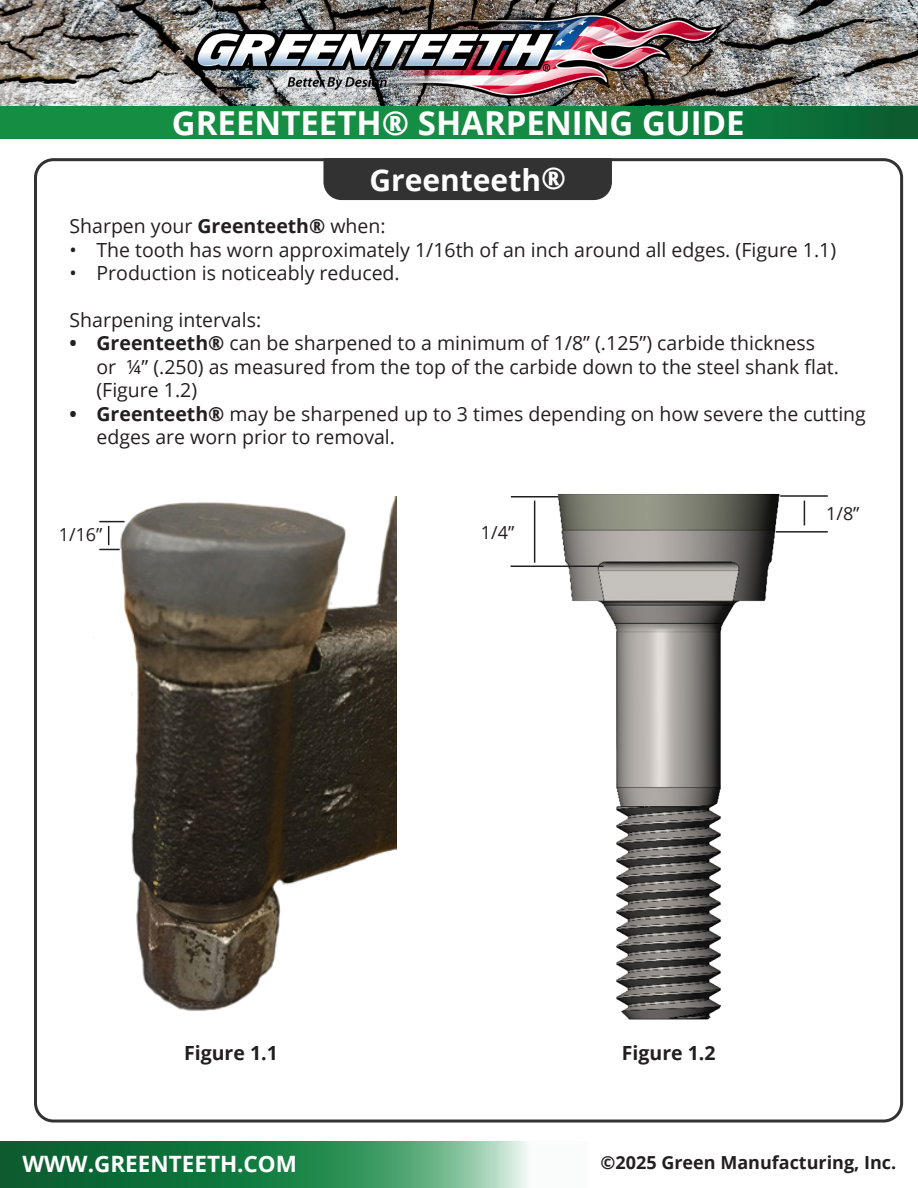
<style>
.page{position:relative;width:918px;height:1188px;background:#fff}
.page>*{position:absolute;margin:0;border:0;box-sizing:border-box;transform-origin:0 0}
.WHITE_TITLE{font:700 33px "Open Sans";color:#fff}
.BODY_BLACK{font:700 30px "Open Sans";color:#fff}
.t1{font:700 22.5px "Open Sans";color:#fff}
.BODY_BLACK-2{font:19.5px/23.4px "Open Sans";color:#231f20}
.BODY_BLACK-3{font:700 19.5px "Open Sans";color:#231f20}
.t2{font:700 18px "Open Sans";color:#231f20}
.BODY_BLACK-4{font:18px "Open Sans";color:#231f20}
.s1{font-weight:700}
</style>
<div class="page">
<svg style="left:0;top:1141px;width:527px;height:47px;background:#348b59"></svg>
<img style="left:0;top:1px;width:917px;height:105px">
<img style="left:187px;top:0;width:543px;height:106px">
<svg style="left:0;top:106px;width:918px;height:33px;background:#128440"></svg>
<div style="left:323px;top:158px;width:289px;height:42px;background:#333233"></div>
<img style="left:94px;top:496px;width:302px;height:515px">
<svg style="left:99px;top:521px;width:26px;height:29px"></svg>
<img style="left:555px;top:493px;width:225px;height:527px">
<hr style="left:780px;top:495px;width:48px;height:2px;background:#231f20">
<hr style="left:776px;top:531px;width:52px;height:2px;background:#231f20">
<svg style="left:804px;top:501px;width:1px;height:24px"></svg>
<hr style="left:511px;top:496px;width:47px;height:2px;background:#231f20">
<hr style="left:511px;top:566px;width:93px;height:1px;background:#231f20">
<hr style="left:534px;top:501px;width:1px;height:62px;background:#231f20">
<p class="WHITE_TITLE" style="left:172px;top:100px;width:574px">GREENTEETH® SHARPENING GUIDE</p>
<p class="BODY_BLACK" style="left:369px;top:159px;width:198px">Greenteeth®</p>
<p class="BODY_BLACK-2" style="left:70px;top:214px;width:318px">Sharpen your <span class="s1">Greenteeth®</span> when:</p>
<p class="BODY_BLACK-2" style="left:70px;top:238px;width:768px">• The tooth has worn approximately 1/16th of an inch around all edges. (Figure 1.1)</p>
<p class="BODY_BLACK-2" style="left:70px;top:261px;width:332px">• Production is noticeably reduced.</p>
<p class="BODY_BLACK-2" style="left:70px;top:308px;width:193px">Sharpening intervals:</p>
<p class="BODY_BLACK-2" style="left:97px;top:331px;width:744px;text-indent:-27px"><span class="s1">• Greenteeth®</span> can be sharpened to a minimum of 1/8” (.125”) carbide thickness or ¼” (.250) as measured from the top of the carbide down to the steel shank flat. (Figure 1.2)</p>
<p class="BODY_BLACK-2" style="left:97px;top:401px;width:771px;text-indent:-27px"><span class="s1">• Greenteeth®</span> may be sharpened up to 3 times depending on how severe the cutting edges are worn prior to removal.</p>
<p class="BODY_BLACK-4" style="left:59px;top:522px;width:45px">1/16”</p>
<p class="BODY_BLACK-4" style="left:481px;top:520px;width:35px">1/4”</p>
<p class="BODY_BLACK-4" style="left:826px;top:501px;width:35px">1/8”</p>
<p class="BODY_BLACK-3" style="left:184px;top:1039px;width:95px">Figure 1.1</p>
<p class="BODY_BLACK-3" style="left:622px;top:1039px;width:95px">Figure 1.2</p>
<p class="t1" style="left:22px;top:1148px;width:276px">WWW.GREENTEETH.COM</p>
<p class="t2" style="left:601px;top:1149px;width:297px">©2025 Green Manufacturing, Inc.</p>
</div>
